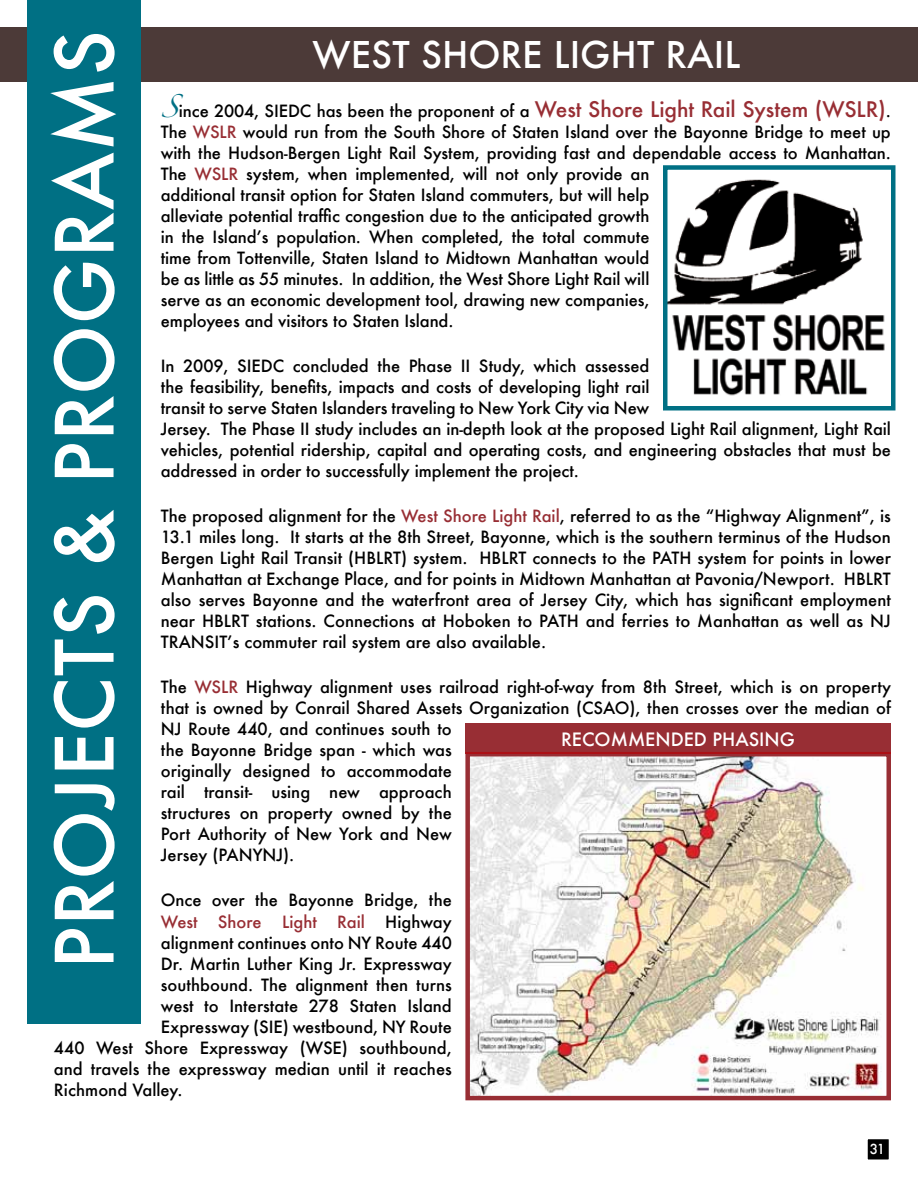
<style>
.page{position:relative;width:918px;height:1188px;background:#fff}
.page>*{position:absolute;margin:0;border:0;box-sizing:border-box;transform-origin:0 0}
.t1{font:500 78px "Futura";letter-spacing:.01em;color:#fff}
.t2{font:500 36px "Futura";color:#fff}
.t3{font:500 18px "Futura";color:#fff}
.t4{font:500 16.5px/21px "Futura";letter-spacing:-.005em;color:#000}
.t5{font:500 13.5px "Futura";color:#fff}
.s1{font-family:"Zapfino";font-weight:400;font-size:21px;color:#007084}
.s2{font-size:21px;color:#982e34}
.s3{color:#982e34}
</style>
<div class="page">
<div style="left:866px;top:1138px;width:24px;height:23px;background:#000;border:2px solid #fff"></div>
<div style="left:0;top:27px;width:918px;height:54px;background:#4c3a38"></div>
<svg style="left:663px;top:165px;width:233px;height:246px"></svg>
<div style="left:27px;top:0;width:113px;height:1023px;background:#007084"></div>
<img style="left:470px;top:757px;width:411px;height:338px">
<div style="left:465px;top:752px;width:426px;height:348px;border:4px solid #982e34"></div>
<div style="left:465px;top:724px;width:426px;height:30px;background:#982e34"></div>
<h1 class="t1" style="left:31px;top:969px;width:940px;rotate:-90deg">PROJECTS &amp; PROGRAMS</h1>
<h2 class="t2" style="left:313px;top:30px;width:429px">WEST SHORE LIGHT RAIL</h2>
<p class="t4" style="left:161px;top:100px;width:731px"><span class="s1">S</span>ince 2004, SIEDC has been the proponent of a <span class="s2">West Shore Light Rail System (WSLR)</span>.<br>The <span class="s3">WSLR</span> would run from the South Shore of Staten Island over the Bayonne Bridge to meet up with the Hudson-Bergen Light Rail System, providing fast and dependable access to Manhattan.<br>The <span class="s3">WSLR</span> system, when implemented, will not only provide an<br>additional transit option for Staten Island commuters, but will help<br>alleviate potential traffic congestion due to the anticipated growth<br>in the Island’s population. When completed, the total commute<br>time from Tottenville, Staten Island to Midtown Manhattan would<br>be as little as 55 minutes. In addition, the West Shore Light Rail will<br>serve as an economic development tool, drawing new companies,<br>employees and visitors to Staten Island.</p>
<p class="t4" style="left:161px;top:355px;width:732px">In 2009, SIEDC concluded the Phase II Study, which assessed<br>the feasibility, benefits, impacts and costs of developing light rail<br>transit to serve Staten Islanders traveling to New York City via New<br>Jersey. The Phase II study includes an in-depth look at the proposed Light Rail alignment, Light Rail vehicles, potential ridership, capital and operating costs, and engineering obstacles that must be addressed in order to successfully implement the project.</p>
<p class="t4" style="left:161px;top:505px;width:732px;text-align:justify">The proposed alignment for the <span class="s3">West Shore Light Rail</span>, referred to as the “Highway Alignment”, is 13.1 miles long. It starts at the 8th Street, Bayonne, which is the southern terminus of the Hudson Bergen Light Rail Transit (HBLRT) system. HBLRT connects to the PATH system for points in lower Manhattan at Exchange Place, and for points in Midtown Manhattan at Pavonia/Newport. HBLRT also serves Bayonne and the waterfront area of Jersey City, which has significant employment near HBLRT stations. Connections at Hoboken to PATH and ferries to Manhattan as well as NJ TRANSIT’s commuter rail system are also available.</p>
<p class="t4" style="left:161px;top:676px;width:732px">The <span class="s3">WSLR</span> Highway alignment uses railroad right-of-way from 8th Street, which is on property that is owned by Conrail Shared Assets Organization (CSAO), then crosses over the median of NJ Route 440, and continues south to<br>the Bayonne Bridge span - which was<br>originally designed to accommodate<br>rail transit- using new approach<br>structures on property owned by the<br>Port Authority of New York and New<br>Jersey (PANYNJ).</p>
<p class="t4" style="left:161px;top:888px;width:293px;line-height:22.5px">Once over the Bayonne Bridge, the<br><span class="s3">West Shore Light Rail</span> Highway</p>
<p class="t4" style="left:161px;top:932px;width:293px">alignment continues onto NY Route 440</p>
<p class="t4" style="left:161px;top:953px;width:293px">Dr. Martin Luther King Jr. Expressway</p>
<p class="t4" style="left:161px;top:974px;width:293px">southbound. The alignment then turns</p>
<p class="t4" style="left:161px;top:995px;width:293px">west to Interstate 278 Staten Island</p>
<p class="t4" style="left:161px;top:1016px;width:293px">Expressway (SIE) westbound, NY Route</p>
<p class="t4" style="left:54px;top:1037px;width:399px">440 West Shore Expressway (WSE) southbound,</p>
<p class="t4" style="left:54px;top:1058px;width:399px">and travels the expressway median until it reaches</p>
<p class="t4" style="left:54px;top:1079px;width:127px">Richmond Valley.</p>
<p class="t3" style="left:561px;top:727px;width:26px">Recommended</p>
<p class="t3" style="left:713px;top:727px;width:23px">Phasing</p>
<p class="t5" style="left:870px;top:1140px;width:17px">31</p>
</div>
